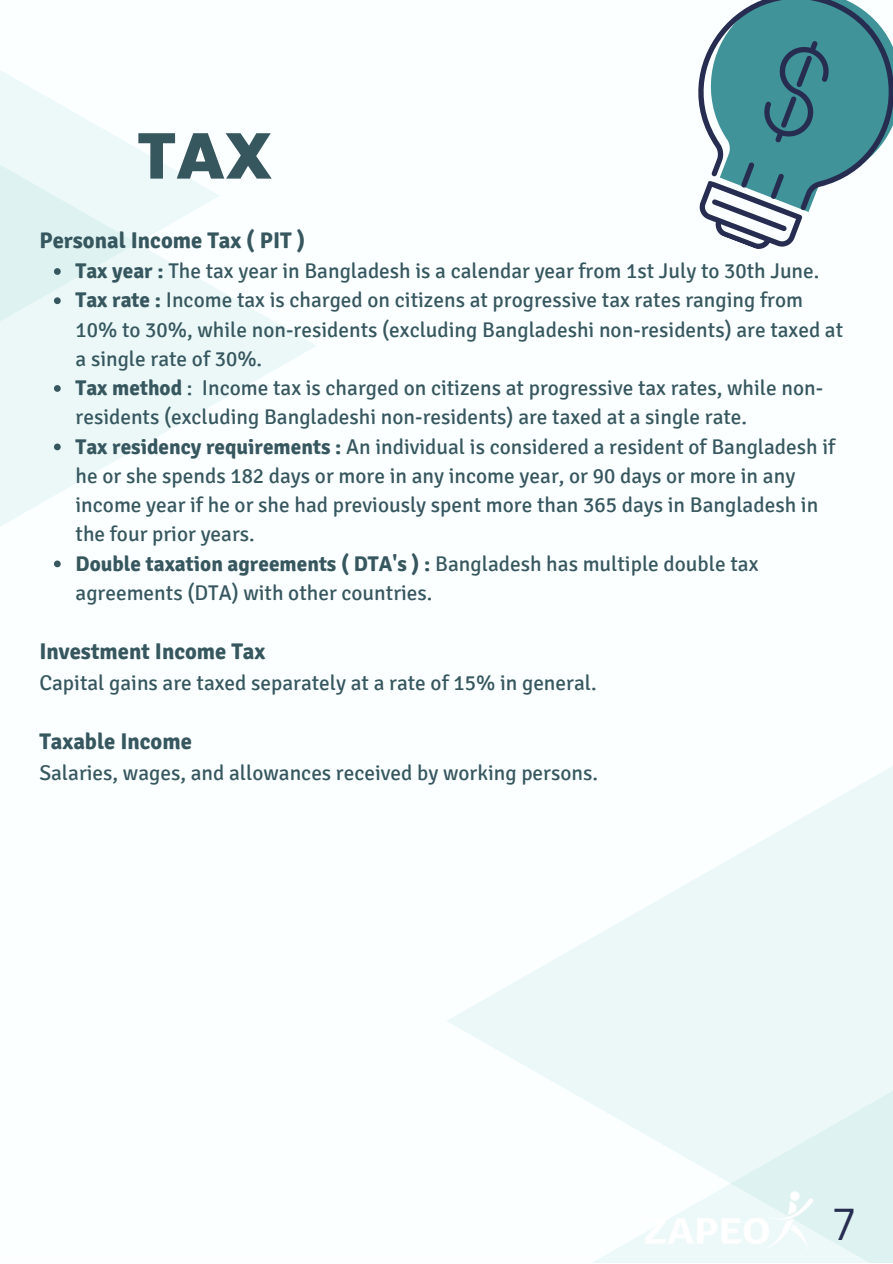
<style>
.page{position:relative;width:893px;height:1264px;background:#fff}
.page>*{position:absolute;margin:0;border:0;box-sizing:border-box;transform-origin:0 0}
.t1{font:800 64.35px "Poppins";color:#37575f}
.t2{font:43.5px "Canva Sans";color:#262d51}
.t3{font:700 22.65px "Signika";color:#37575f}
.t4{font:21.3px/29.2px "Signika";color:#37575f}
.s1{font-weight:700}
</style>
<div class="page">
<div style="left:0;top:0;width:892px;height:1262px;background:#fbffff"></div>
<svg style="left:0;top:291px;width:316px;height:277px"></svg>
<svg style="left:0;top:70px;width:220px;height:393px;fill:#ebf8f7"></svg>
<div style="left:446px;top:631px;width:446px;height:631px;background:linear-gradient(to bottom,#f9fefe,#f7fdfd)"></div>
<div style="left:587px;top:875px;width:305px;height:387px;background:linear-gradient(to right,#f3fbfb,#e4f5f4)"></div>
<svg style="left:736px;top:241px;width:57px;height:8px"></svg>
<svg style="left:698px;top:0;width:194px;height:241px;fill:#409398"></svg>
<svg style="left:754px;top:33px;width:84px;height:118px;background:#3b838d"></svg>
<img style="left:639px;top:1184px;width:178px;height:72px">
<svg style="left:54px;top:268px;width:7px;height:7px"></svg>
<svg style="left:54px;top:297px;width:7px;height:7px"></svg>
<svg style="left:54px;top:385px;width:7px;height:7px"></svg>
<svg style="left:54px;top:443px;width:7px;height:7px"></svg>
<svg style="left:54px;top:560px;width:7px;height:7px"></svg>
<h1 class="t1" style="left:137px;top:111px;width:137px">TAX</h1>
<p class="t3" style="left:39px;top:226px;width:267px">Personal Income Tax ( PIT )</p>
<p class="t4" style="left:76px;top:257px;width:769px"><span class="s1">Tax year :</span> The tax year in Bangladesh is a calendar year from 1st July to 30th June.<br><span class="s1">Tax rate :</span> Income tax is charged on citizens at progressive tax rates ranging from 10% to 30%, while non-residents (excluding Bangladeshi non-residents) are taxed at a single rate of 30%.<br><span class="s1">Tax method</span> : Income tax is charged on citizens at progressive tax rates, while non&shy;residents (excluding Bangladeshi non-residents) are taxed at a single rate.<br><span class="s1">Tax residency requirements :</span> An individual is considered a resident of Bangladesh if he or she spends 182 days or more in any income year, or 90 days or more in any income year if he or she had previously spent more than 365 days in Bangladesh in the four prior years.<br><span class="s1">Double taxation agreements ( DTA's ) :</span> Bangladesh has multiple double tax agreements (DTA) with other countries.</p>
<p class="t3" style="left:39px;top:638px;width:227px">Investment Income Tax</p>
<p class="t4" style="left:39px;top:668px;width:559px">Capital gains are taxed separately at a rate of 15% in general.</p>
<p class="t3" style="left:39px;top:728px;width:154px">Taxable Income</p>
<p class="t4" style="left:39px;top:758px;width:560px">Salaries, wages, and allowances received by working persons.</p>
<h2 class="t2" style="left:833px;top:1193px;width:23px">7</h2>
</div>
